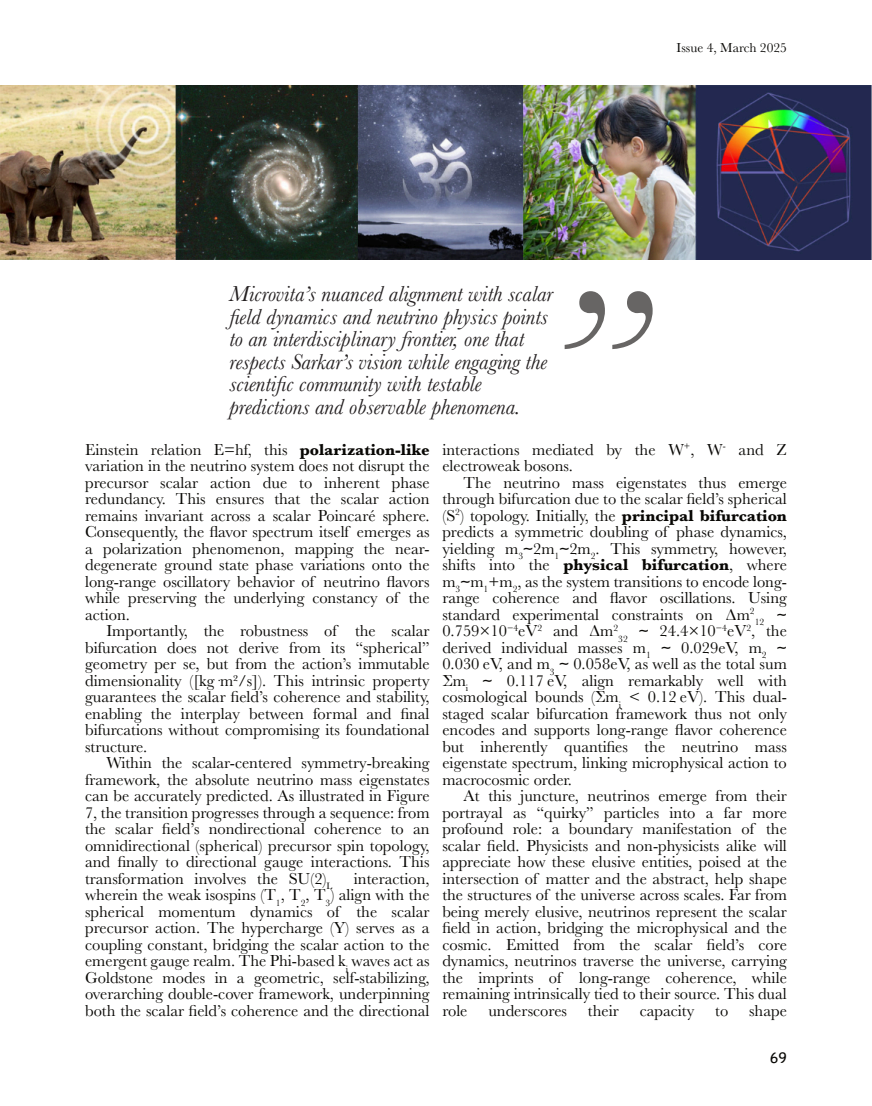
<style>
.page{position:relative;width:872px;height:1106px;background:#fff}
.page>*{position:absolute;margin:0;border:0;box-sizing:border-box;transform-origin:0 0}
.t1{font:italic 216px "Baskerville";color:#676564}
.t2{font:italic 22.5px/22.5px "Baskerville";color:#231f20}
.t3{font:16.5px/16.5px "Baskerville";color:#080704;text-align:justify}
.t4{font:700 16.5px "Baskerville";color:#080704}
.t5{font:15px "Cabin";color:#080704}
.t6{font:13.5px "Baskerville";color:#080704}
.t7{font:9.6px "Baskerville";color:#080704}
.s1{font-weight:700}
.s2{font-family:"Menlo"}
</style>
<div class="page">
<img style="left:0;top:85px;width:872px;height:174px">
<p class="t6" style="left:676px;top:40px;width:112px">Issue 4, March 2025</p>
<h2 class="t2" style="left:229px;top:283px;width:325px">Microvita’s nuanced alignment with scalar field dynamics and neutrino physics points to an interdisciplinary frontier, one that respects Sarkar’s vision while engaging the scientific community with testable</h2>
<h1 class="t1" style="left:543px;top:241px;width:100px">”</h1>
<h2 class="t2" style="left:229px;top:395px;width:293px">predictions and observable phenomena.</h2>
<p class="t4" style="left:300px;top:440px;width:131px">polarization-like</p>
<p class="t3" style="left:442px;top:441px;width:346px">interactions mediated by the W<sup>+</sup>, W<sup>-</sup> and Z electroweak bosons.</p>
<p class="t3" style="left:442px;top:474px;width:346px;text-indent:21px">The neutrino mass eigenstates thus emerge through bifurcation due to the scalar field’s spherical (S<sup>2</sup>) topology. Initially, the <span class="s1">principal bifurcation </span>predicts a symmetric doubling of phase dynamics, yielding m<sub>3</sub><span class="s2">∼</span>2m<sub>1</sub><span class="s2">∼</span>2m<sub>2</sub> . This symmetry, however, shifts into the <span class="s1">physical bifurcation</span>, where m<sub>3</sub><span class="s2">∼</span>m<sub>1</sub>+m<sub>2</sub>, as the system transitions to encode long&shy;range coherence and flavor oscillations. Using standard experimental constraints on Δm<sup>2</sup></p>
<p class="t3" style="left:85px;top:441px;width:346px">Einstein relation E=hf, this<br>variation in the neutrino system does not disrupt the</p>
<p class="t3" style="left:85px;top:474px;width:346px">precursor scalar action due to inherent phase redundancy. This ensures that the scalar action remains invariant across a scalar Poincaré sphere.<br>Consequently, the flavor spectrum itself emerges as a polarization phenomenon, mapping the near&shy;degenerate ground state phase variations onto the long-range oscillatory behavior of neutrino flavors while preserving the underlying constancy of the action.</p>
<p class="t3" style="left:85px;top:622px;width:346px;text-indent:21px">Importantly, the robustness of the scalar bifurcation does not derive from its “spherical” geometry per se, but from the action’s immutable dimensionality ([kg·m²/s]). This intrinsic property guarantees the scalar field’s coherence and stability, enabling the interplay between formal and final bifurcations without compromising its foundational structure.</p>
<p class="t3" style="left:85px;top:754px;width:346px;text-indent:21px">Within the scalar-centered symmetry-breaking framework, the absolute neutrino mass eigenstates can be accurately predicted. As illustrated in Figure 7, the transition progresses through a sequence: from the scalar field’s nondirectional coherence to an omnidirectional (spherical) precursor spin topology, and finally to directional gauge interactions. This transformation involves the SU(2)<sub>L</sub></p>
<p class="t7" style="left:754px;top:616px;width:34px">12 <sup>∼</sup></p>
<p class="t3" style="left:442px;top:622px;width:346px">0.759×10<sup>−4</sup>eV<sup>2</sup> and Δm<sup>2</sup><sub>32</sub> <span class="s2">∼</span> 24.4×10<sup>−4</sup>eV<sup>2</sup>, the derived individual masses m<sub>1</sub> <span class="s2">∼</span> 0.029eV, m<sub>2</sub> <span class="s2">∼ </span>0.030 eV, and m<sub>3</sub> <span class="s2">∼</span> 0.058eV, as well as the total sum Σm<sub>i</sub> <span class="s2">∼</span> 0.117 eV, align remarkably well with cosmological bounds (Σm<sub>i</sub> &lt; 0.12 eV). This dual&shy;staged scalar bifurcation framework thus not only encodes and supports long-range flavor coherence but inherently quantifies the neutrino mass eigenstate spectrum, linking microphysical action to macrocosmic order.</p>
<p class="t3" style="left:442px;top:787px;width:346px;text-indent:21px">At this juncture, neutrinos emerge from their portrayal as “quirky” particles into a far more profound role: a boundary manifestation of the scalar field. Physicists and non-physicists alike will appreciate how these elusive entities, poised at the intersection of matter and the abstract, help shape the structures of the universe across scales. Far from being merely elusive, neutrinos represent the scalar field in action, bridging the microphysical and the cosmic. Emitted from the scalar field’s core dynamics, neutrinos traverse the universe, carrying the imprints of long-range coherence, while remaining intrinsically tied to their source. This dual role</p>
<p class="t3" style="left:85px;top:870px;width:346px;text-indent:269px">interaction, wherein the weak isospins (T<sub>1</sub>, T<sub>2</sub>, T<sub>3</sub> ) align with the spherical momentum dynamics of the scalar precursor action. The hypercharge (Y) serves as a coupling constant, bridging the scalar action to the emergent gauge realm. The Phi-based k<sub>i</sub> waves act as Goldstone modes in a geometric, self-stabilizing, overarching double-cover framework, underpinning both the scalar field’s coherence and the directional</p>
<p class="t3" style="left:488px;top:1002px;width:80px">underscores</p>
<p class="t3" style="left:588px;top:1002px;width:32px">their</p>
<p class="t3" style="left:639px;top:1002px;width:56px">capacity</p>
<p class="t3" style="left:715px;top:1002px;width:15px">to</p>
<p class="t3" style="left:749px;top:1002px;width:39px">shape</p>
<p class="t5" style="left:770px;top:1048px;width:19px">69</p>
</div>
